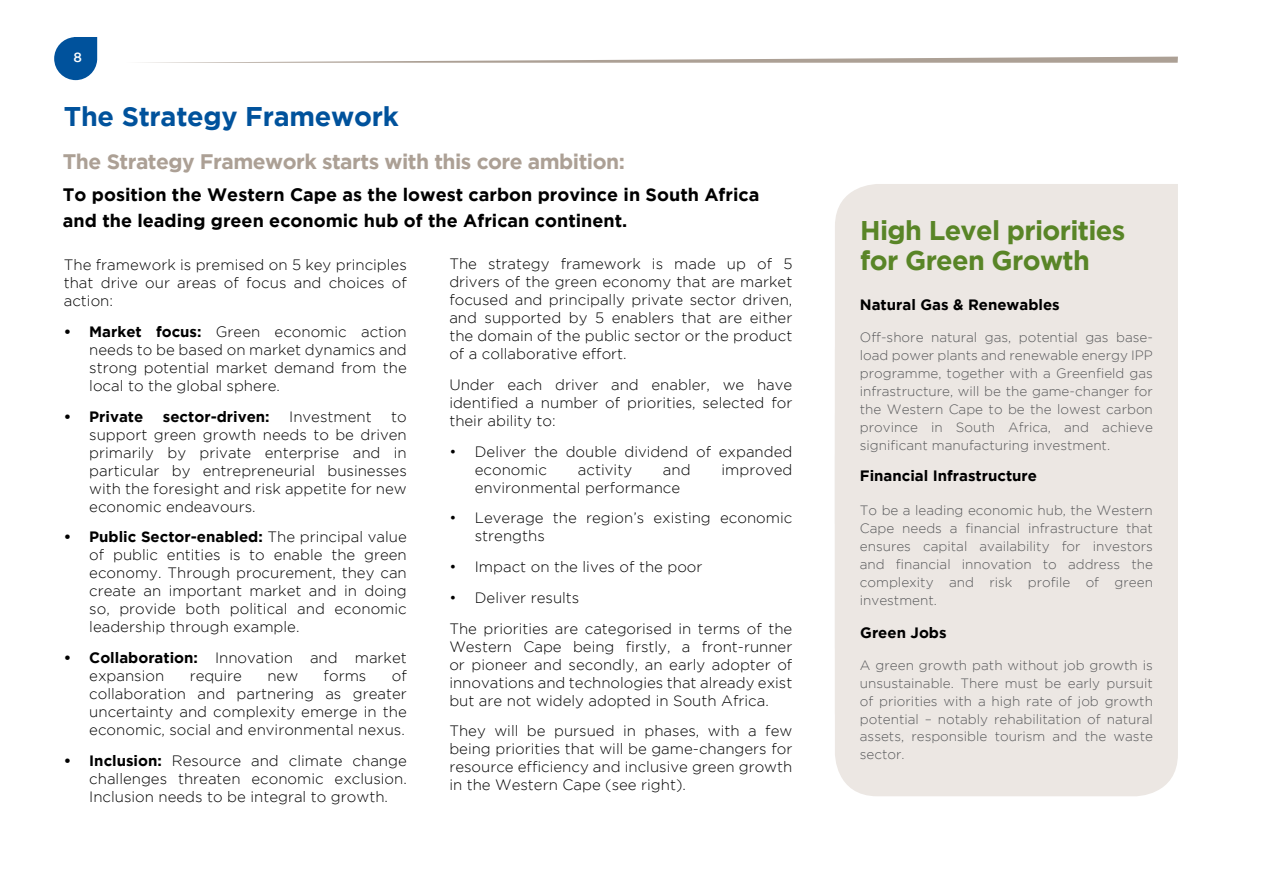
<style>
.page{position:relative;width:1263px;height:893px;background:#fff}
.page>*{position:absolute;margin:0;border:0;box-sizing:border-box;transform-origin:0 0}
.t1{font:700 27px/30px "Gotham";letter-spacing:-.025em;color:#598527}
.t2{font:700 27px "Gotham";letter-spacing:-.01em;color:#00529c}
.t3{font:700 21px "Gotham";letter-spacing:-.025em;color:#aca095}
.t4{font:700 18px/25.5px "Gotham";color:#000}
.t5{font:300 15px/18px "Gotham";color:#000;text-align:justify}
.t6{font:700 15px "Gotham";color:#000}
.t7{font:300 13.5px/18px "Gotham";color:#58595b;text-align:justify}
.t8{font:500 13.5px "Gotham";color:#fff}
.s1{font-weight:700}
</style>
<div class="page">
<svg style="left:54px;top:37px;width:43px;height:43px;background:#296eac"></svg>
<svg style="left:142px;top:57px;width:1036px;height:6px"></svg>
<div style="left:835px;top:184px;width:343px;height:124px;background:#ece7e3"></div>
<div style="left:835px;top:755px;width:343px;height:41px;background:#ece7e3"></div>
<div style="left:835px;top:308px;width:343px;height:66px;background:#ece7e3"></div>
<div style="left:835px;top:374px;width:343px;height:381px;background:#ece7e3"></div>
<p class="t8" style="left:74px;top:50px;width:10px">8</p>
<h1 class="t2" style="left:64px;top:101px;width:336px">The Strategy Framework</h1>
<h2 class="t3" style="left:63px;top:149px;width:564px">The Strategy Framework starts with this core ambition:</h2>
<p class="t4" style="left:63px;top:182px;width:698px">To position the Western Cape as the lowest carbon province in South Africa and the leading green economic hub of the African continent.</p>
<p class="t5" style="left:64px;top:256px;width:345px">The framework is premised on 5 key principles that drive our areas of focus and choices of action:</p>
<p class="t5" style="left:89px;top:322px;width:319px;text-indent:-26px"><span class="s1">• Market focus:</span> Green economic action needs to be based on market dynamics and strong potential market demand from the local to the global sphere.</p>
<p class="t6" style="left:64px;top:408px;width:81px">• Private</p>
<p class="t6" style="left:163px;top:408px;width:108px">sector-driven:</p>
<p class="t5" style="left:289px;top:407px;width:84px">Investment</p>
<p class="t5" style="left:89px;top:407px;width:319px;text-indent:302px">to support green growth needs to be driven primarily by private enterprise and in particular by entrepreneurial businesses with the foresight and risk appetite for new economic endeavours.</p>
<p class="t5" style="left:89px;top:528px;width:319px;text-indent:-26px"><span class="s1">• Public Sector-enabled:</span> The principal value of public entities is to enable the green economy. Through procurement, they can create an important market and in doing so, provide both political and economic leadership through example.</p>
<p class="t5" style="left:89px;top:649px;width:319px;text-indent:-26px"><span class="s1">• Collaboration:</span> Innovation and market expansion</p>
<p class="t5" style="left:89px;top:667px;width:319px;text-indent:302px">of collaboration and partnering as greater uncertainty and complexity emerge in the economic, social and environmental nexus.</p>
<p class="t5" style="left:89px;top:751px;width:319px;text-indent:-26px"><span class="s1">• Inclusion:</span> Resource and climate change challenges threaten economic exclusion.<br>Inclusion needs to be integral to growth.</p>
<p class="t5" style="left:190px;top:667px;width:54px">require</p>
<p class="t5" style="left:267px;top:667px;width:32px">new</p>
<p class="t5" style="left:324px;top:667px;width:44px">forms</p>
<p class="t5" style="left:449px;top:255px;width:345px">The strategy framework is made up of 5 drivers of the green economy that are market focused and principally private sector driven, and supported by 5 enablers that are either the domain of the public sector or the product of a collaborative effort.</p>
<p class="t5" style="left:449px;top:375px;width:345px">Under each driver and enabler, we have identified a number of priorities, selected for their ability to:</p>
<p class="t5" style="left:475px;top:442px;width:319px;text-indent:-26px">• Deliver the double dividend of expanded economic</p>
<p class="t5" style="left:578px;top:460px;width:56px">activity</p>
<p class="t5" style="left:663px;top:460px;width:29px">and</p>
<p class="t5" style="left:721px;top:460px;width:72px">improved</p>
<p class="t5" style="left:475px;top:478px;width:207px">environmental performance</p>
<p class="t5" style="left:475px;top:509px;width:319px;text-indent:-26px">• Leverage the region’s existing economic strengths</p>
<p class="t5" style="left:449px;top:558px;width:255px">• Impact on the lives of the poor</p>
<p class="t5" style="left:449px;top:582px;width:345px;line-height:30.8px">• Deliver results<br>The priorities are categorised in terms of the</p>
<p class="t5" style="left:449px;top:637px;width:345px">Western Cape being firstly, a front-runner or pioneer and secondly, an early adopter of innovations and technologies that already exist but are not widely adopted in South Africa.</p>
<p class="t5" style="left:449px;top:722px;width:345px">They will be pursued in phases, with a few being priorities that will be game-changers for resource efficiency and inclusive green growth in the Western Cape (see right).</p>
<h1 class="t1" style="left:860px;top:215px;width:267px">High Level priorities for Green Growth</h1>
<p class="t6" style="left:860px;top:296px;width:201px">Natural Gas &amp; Renewables</p>
<p class="t7" style="left:860px;top:328px;width:295px">Off-shore natural gas, potential gas base&shy;load power plants and renewable energy IPP programme, together with a Greenfield gas infrastructure, will be the game-changer for the Western Cape to be the lowest carbon province in South Africa, and achieve significant manufacturing investment.</p>
<p class="t6" style="left:860px;top:467px;width:179px">Financial Infrastructure</p>
<p class="t7" style="left:860px;top:501px;width:295px">To be a leading economic hub, the Western Cape needs a financial infrastructure that ensures capital availability for investors and financial innovation to address the complexity and risk profile of green investment.</p>
<p class="t6" style="left:860px;top:624px;width:88px">Green Jobs</p>
<p class="t7" style="left:860px;top:656px;width:295px">A green growth path without job growth is unsustainable. There must be early pursuit of priorities with a high rate of job growth potential – notably rehabilitation of natural assets, responsible tourism and the waste sector.</p>
</div>
